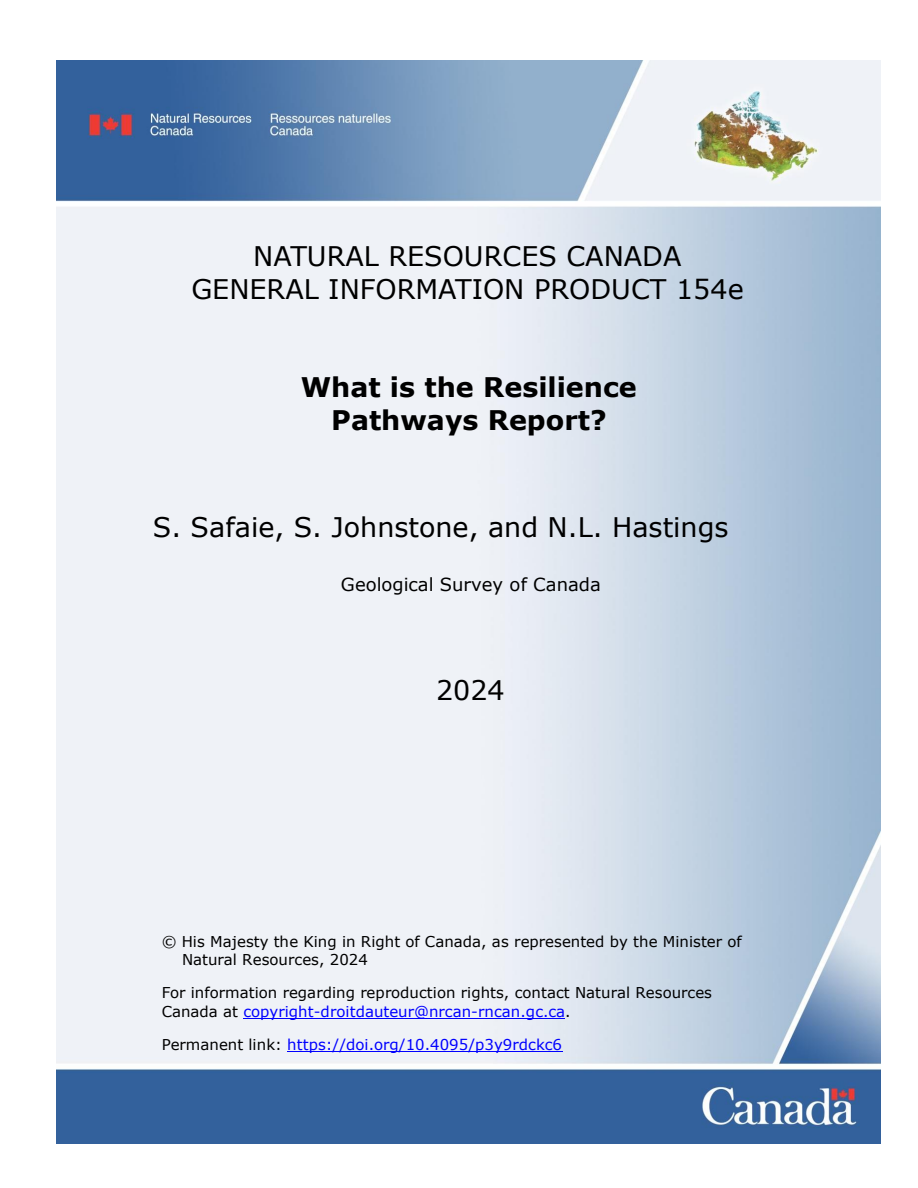
<style>
.page{position:relative;width:918px;height:1188px;background:#fff}
.page>*{position:absolute;margin:0;border:0;box-sizing:border-box;transform-origin:0 0}
.t1{font:27px "Verdana";color:#000}
.t2{font:700 27px/32.7px "Verdana";color:#000;text-align:center}
.t3{font:18px "Verdana";color:#000}
.t4{font:15px/18.1px "Verdana";letter-spacing:.005em;color:#000}
.t5{font:15px "Verdana";color:#00f}
.s1{color:#00f}
.s2{color:#000}
</style>
<div class="page">
<img style="left:56px;top:60px;width:824px;height:1083px">
<hr style="left:243px;top:1018px;width:322px;height:1px;background:#00f">
<hr style="left:287px;top:1051px;width:276px;height:1px;background:#00f">
<h1 class="t1" style="left:253px;top:239px;width:430px">NATURAL RESOURCES CANADA</h1>
<h1 class="t1" style="left:191px;top:272px;width:554px">GENERAL INFORMATION PRODUCT 154e</h1>
<h2 class="t2" style="left:301px;top:370px;width:338px">What is the Resilience<br>Pathways Report?</h2>
<p class="t1" style="left:153px;top:510px;width:577px">S. Safaie, S. Johnstone, and N.L. Hastings</p>
<p class="t3" style="left:341px;top:573px;width:261px">Geological Survey of Canada</p>
<h3 class="t1" style="left:436px;top:673px;width:70px">2024</h3>
<h4 class="t4" style="left:182px;top:932px;width:561px;text-indent:-20px">© His Majesty the King in Right of Canada, as represented by the Minister of<br>Natural Resources, 2024</h4>
<p class="t4" style="left:162px;top:983px;width:552px">For information regarding reproduction rights, contact Natural Resources<br>Canada at <span class="s1">copyright-droitdauteur@nrcan-rncan.gc.ca</span>.</p>
<p class="t5" style="left:162px;top:1035px;width:402px"><span class="s2">Permanent link:</span> https://doi.org/10.4095/p3y9rdckc6</p>
</div>
